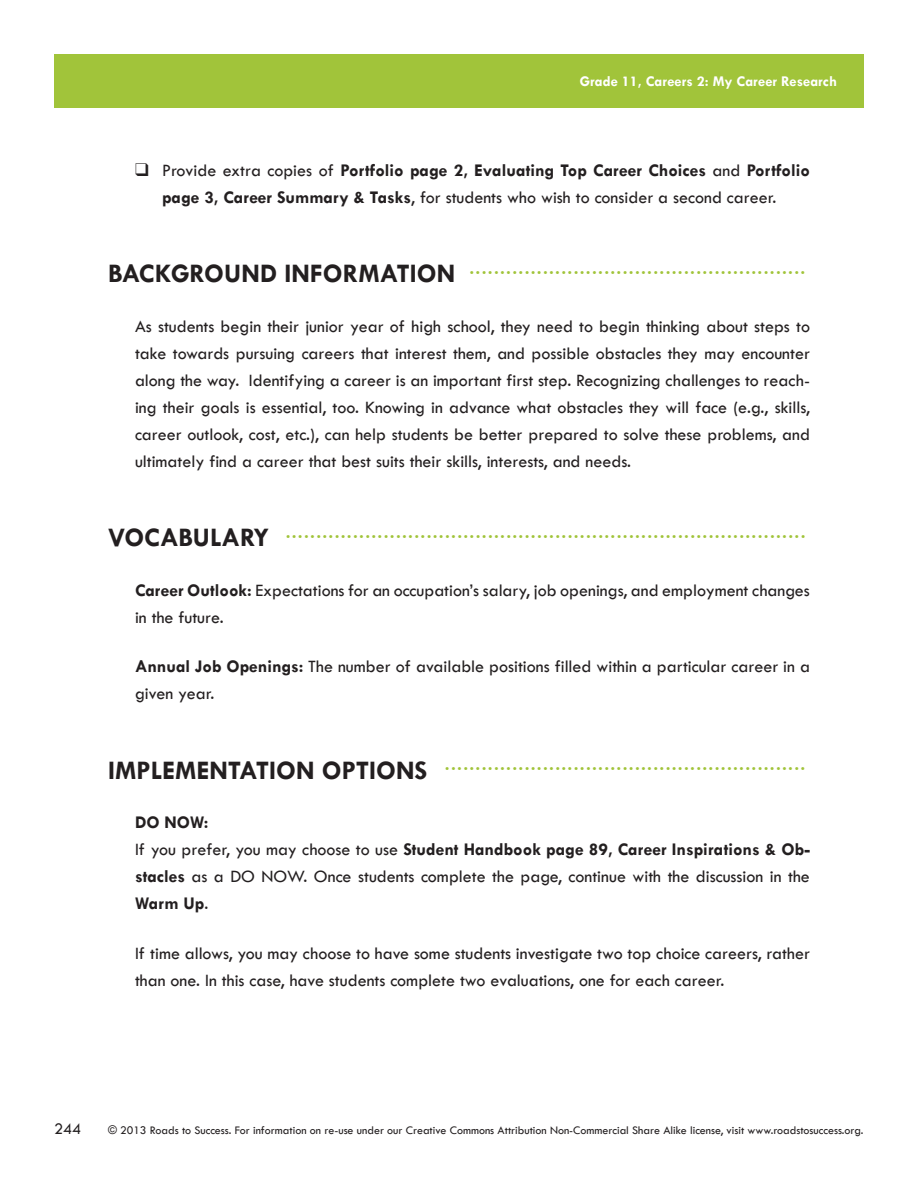
<style>
.page{position:relative;width:918px;height:1188px;background:#fff}
.page>*{position:absolute;margin:0;border:0;box-sizing:border-box;transform-origin:0 0}
.LO_Head1{font:700 18.75px "Tw Cen";color:#a1c43a}
.LO_TextFirst{font:500 18px/27px "Tw Cen";color:#231f20;text-align:justify}
.LO_Text{font:500 18px/27px "Tw Cen";color:#231f20}
.LO_Checkbox{font:700 18px/27px "Tw Cen";color:#231f20;text-align:center}
.LO_TextFirst-2{font:700 18px "Tw Cen";color:#231f20}
.Lesson_Front_Page_Te{font:500 16.5px "Tw Cen";color:#231f20}
.t1{font:700 15px "Tw Cen";color:#fff}
.t2{font:500 12px "Tw Cen";color:#231f20}
.s1{font-weight:500}
.s2{font-size:27px;color:#231f20}
.s3{font-weight:700}
</style>
<div class="page">
<div style="left:54px;top:54px;width:810px;height:54px;background:#a1c43a"></div>
<p class="t1" style="left:580px;top:72px;width:259px">Grade 11, Careers 2: My Career Research</p>
<p class="t1" style="left:595px;top:72px;width:244px">Grade 11, Careers 1: Interest Inventory</p>
<p class="LO_Checkbox" style="left:135px;top:156px;width:677px">❑ <span class="s1">Provide extra copies of</span> Portfolio page 2, Evaluating Top Career Choices <span class="s1">and</span> Portfolio page 3, Career Summary &amp; Tasks<span class="s1">, for students who wish to consider a second career.</span></p>
<p class="LO_Head1" style="left:108px;top:257px;width:699px"><span class="s2">BACKGROUND INFORMATION</span> .......................................................</p>
<p class="LO_TextFirst" style="left:135px;top:312px;width:677px">As students begin their junior year of high school, they need to begin thinking about steps to take towards pursuing careers that interest them, and possible obstacles they may encounter along the way. Identifying a career is an important first step. Recognizing challenges to reach&shy;ing their goals is essential, too. Knowing in advance what obstacles they will face (e.g., skills, career outlook, cost, etc.), can help students be better prepared to solve these problems, and ultimately find a career that best suits their skills, interests, and needs.</p>
<p class="LO_Head1" style="left:108px;top:521px;width:699px"><span class="s2">VOCABULARY</span> .....................................................................................</p>
<p class="LO_TextFirst" style="left:135px;top:576px;width:676px"><span class="s3">Career Outlook:</span> Expectations for an occupation’s salary, job openings, and employment changes in the future.</p>
<p class="LO_Text" style="left:135px;top:653px;width:676px"><span class="s3">Annual Job Openings:</span> The number of available positions filled within a particular career in a given year.</p>
<p class="LO_Head1" style="left:108px;top:753px;width:699px"><span class="s2">IMPLEMENTATION OPTIONS</span> ...........................................................</p>
<p class="LO_TextFirst-2" style="left:135px;top:812px;width:75px">DO NOW:</p>
<p class="LO_TextFirst" style="left:135px;top:836px;width:677px">If you prefer, you may choose to use <span class="s3">Student Handbook page 89, Career Inspirations &amp; Ob&shy;stacles</span> as a DO NOW. Once students complete the page, continue with the discussion in the <span class="s3">Warm Up</span>.</p>
<p class="LO_Text" style="left:135px;top:939px;width:676px">If time allows, you may choose to have some students investigate two top choice careers, rather than one. In this case, have students complete two evaluations, one for each career.</p>
<p class="Lesson_Front_Page_Te" style="left:54px;top:1119px;width:29px">244</p>
<p class="t2" style="left:108px;top:1123px;width:757px">© 2013 Roads to Success. For information on re-use under our Creative Commons Attribution Non-Commercial Share Alike license, visit www.roadstosuccess.org.</p>
</div>
